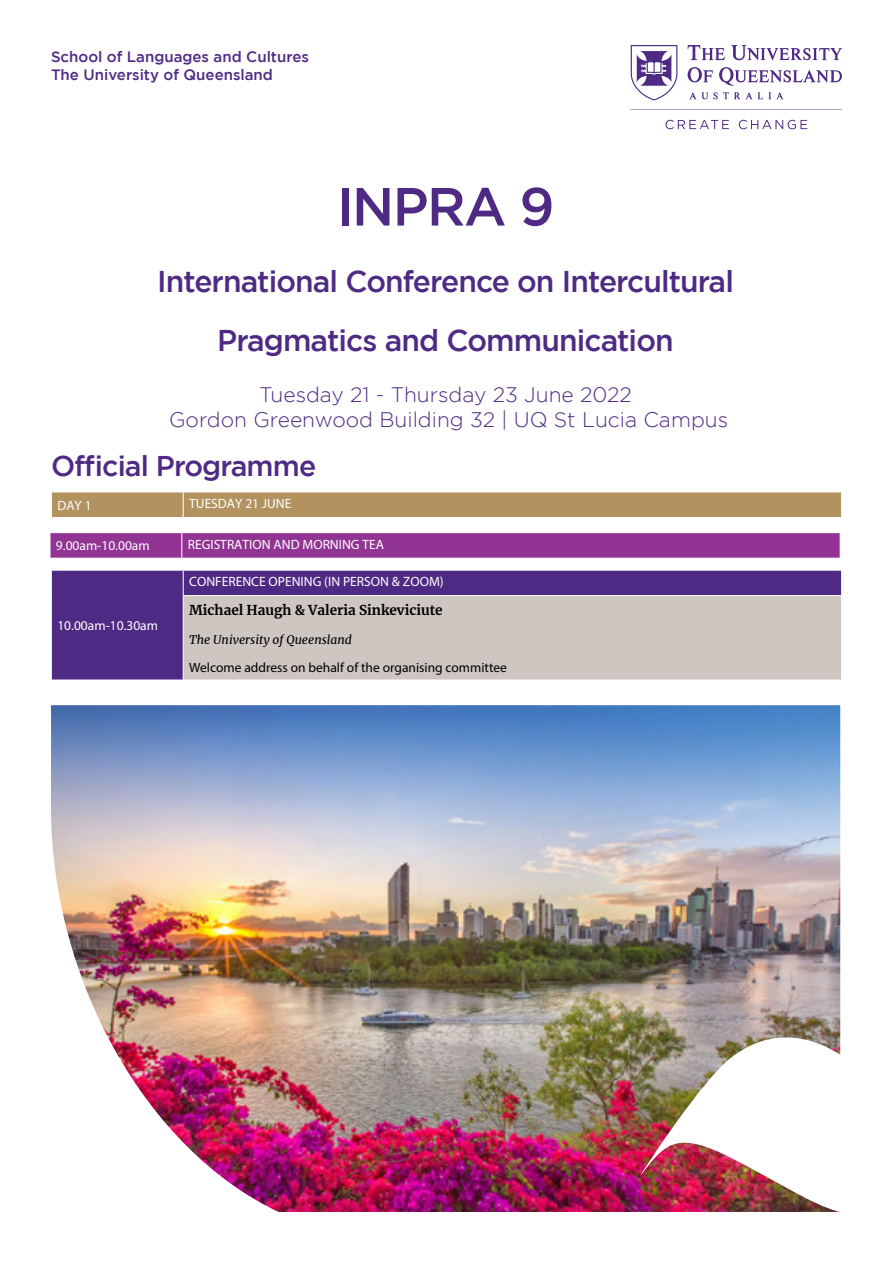
<style>
.page{position:relative;width:893px;height:1263px;background:#fff}
.page>*{position:absolute;margin:0;border:0;box-sizing:border-box;transform-origin:0 0}
.t1{font:500 53.7px "Gotham";letter-spacing:-.03em;color:#4f2a84}
.t2{font:500 30px/59.6px "Gotham";letter-spacing:-.03em;color:#4f2a84;text-align:center}
.t3{font:500 28.5px "Gotham";letter-spacing:-.03em;color:#4f2a84}
.t4{font:300 21px/25.2px "Gotham";color:#4f2a84;text-align:center}
.t5{font:500 15px/18px "Gotham";color:#4f2a84}
.t6{font:13.5px "Myriad Pro";color:#fff}
.t7{font:13.5px "Myriad Pro";color:#000}
.t8{font:700 13.5px "Merriweather";color:#000}
.t9{font:italic 12px "Merriweather";color:#000}
</style>
<div class="page">
<svg style="left:631px;top:45px;width:211px;height:84px"></svg>
<hr style="left:856px;top:1016px;width:1px;height:142px;background:#4f2a84">
<div style="left:51px;top:492px;width:791px;height:25px;background:#b29360"></div>
<svg style="left:50px;top:533px;width:791px;height:25px;background:#933895"></svg>
<img style="left:51px;top:705px;width:789px;height:507px">
<div style="left:51px;top:570px;width:132px;height:110px;background:#4f2a84"></div>
<div style="left:183px;top:570px;width:659px;height:26px;background:#4f2a84"></div>
<div style="left:183px;top:596px;width:659px;height:84px;background:#cdc6c1"></div>
<hr style="left:51px;top:570px;width:132px;height:1px;background:#fff">
<svg style="left:51px;top:571px;width:1px;height:25px"></svg>
<hr style="left:183px;top:570px;width:659px;height:1px;background:#fff">
<svg style="left:183px;top:571px;width:1px;height:24px"></svg>
<svg style="left:841px;top:571px;width:1px;height:24px"></svg>
<hr style="left:51px;top:596px;width:1px;height:84px;background:#fff">
<hr style="left:183px;top:595px;width:659px;height:1px;background:#fff">
<hr style="left:183px;top:596px;width:1px;height:84px;background:#fff">
<hr style="left:841px;top:596px;width:1px;height:84px;background:#fff">
<p class="t5" style="left:51px;top:48px;width:259px">School of Languages and Cultures<br>The University of Queensland</p>
<h1 class="t1" style="left:337px;top:176px;width:219px">INPRA 9</h1>
<h2 class="t2" style="left:157px;top:251px;width:578px">International Conference on Intercultural<br>Pragmatics and Communication</h2>
<h3 class="t4" style="left:169px;top:382px;width:560px">Tuesday 21 - Thursday 23 June 2022<br>Gordon Greenwood Building 32 | UQ St Lucia Campus</h3>
<h3 class="t3" style="left:51px;top:450px;width:267px">Official Programme</h3>
<p class="t6" style="left:57px;top:497px;width:36px">DAY 1</p>
<p class="t6" style="left:189px;top:495px;width:104px">TUESDAY 21 JUNE</p>
<p class="t6" style="left:56px;top:538px;width:95px">9.00am-10.00am</p>
<p class="t6" style="left:188px;top:536px;width:198px">REGISTRATION AND MORNING TEA</p>
<p class="t6" style="left:57px;top:617px;width:102px">10.00am-10.30am</p>
<p class="t6" style="left:189px;top:573px;width:256px">CONFERENCE OPENING (IN PERSON &amp; ZOOM)</p>
<p class="t8" style="left:189px;top:601px;width:255px">Michael Haugh &amp; Valeria Sinkeviciute</p>
<p class="t9" style="left:189px;top:631px;width:164px">The University of Queensland</p>
<p class="t7" style="left:189px;top:659px;width:319px">Welcome address on behalf of the organising committee</p>
</div>
